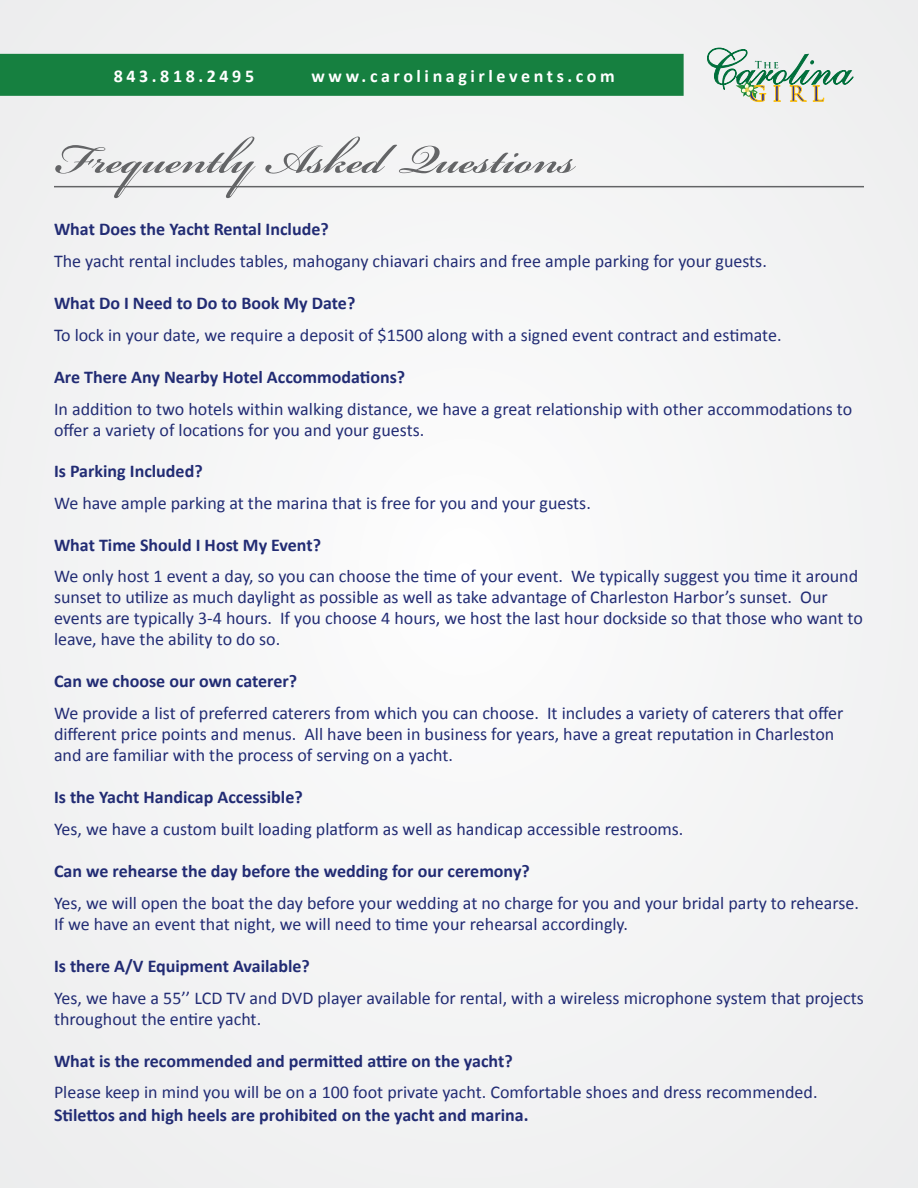
<style>
.page{position:relative;width:918px;height:1188px;background:#f3f3f4}
.page>*{position:absolute;margin:0;border:0;box-sizing:border-box;transform-origin:0 0}
.t1{font:63px "Bickham Script MM 700";color:#636466}
.t2{font:18px/21px "Calibri";color:#222c74}
.t3{font:700 18px "Calibri";color:#222c74}
.t4{font:700 18px "Calibri";letter-spacing:.2em;color:#fff}
</style>
<div class="page">
<div style="left:0;top:54px;width:684px;height:42px;background:#168040"></div>
<svg style="left:707px;top:48px;width:146px;height:55px"></svg>
<hr style="left:54px;top:186px;width:810px;height:1px;background:#636466">
<p class="t4" style="left:114px;top:64px;width:142px">843.818.2495</p>
<p class="t4" style="left:311px;top:64px;width:305px">www.carolinagirlevents.com</p>
<h1 class="t1" style="left:54px;top:125px;width:523px">Frequently Asked Questions</h1>
<p class="t3" style="left:54px;top:218px;width:276px">What Does the Yacht Rental Include?</p>
<p class="t2" style="left:54px;top:251px;width:714px">The yacht rental includes tables, mahogany chiavari chairs and free ample parking for your guests.</p>
<p class="t3" style="left:54px;top:291px;width:303px">What Do I Need to Do to Book My Date?</p>
<p class="t2" style="left:54px;top:324px;width:729px">To lock in your date, we require a deposit of $1500 along with a signed event contract and estimate.</p>
<p class="t3" style="left:54px;top:365px;width:353px">Are There Any Nearby Hotel Accommodations?</p>
<p class="t2" style="left:54px;top:398px;width:800px">In addition to two hotels within walking distance, we have a great relationship with other accommodations to offer a variety of locations for you and your guests.</p>
<p class="t3" style="left:54px;top:459px;width:150px">Is Parking Included?</p>
<p class="t2" style="left:54px;top:492px;width:538px">We have ample parking at the marina that is free for you and your guests.</p>
<p class="t3" style="left:54px;top:533px;width:269px">What Time Should I Host My Event?</p>
<p class="t2" style="left:54px;top:566px;width:810px">We only host 1 event a day, so you can choose the time of your event. We typically suggest you time it around sunset to utilize as much daylight as possible as well as take advantage of Charleston Harbor’s sunset. Our events are typically 3-4 hours. If you choose 4 hours, we host the last hour dockside so that those who want to leave, have the ability to do so.</p>
<p class="t3" style="left:54px;top:670px;width:245px">Can we choose our own caterer?</p>
<p class="t2" style="left:54px;top:703px;width:791px">We provide a list of preferred caterers from which you can choose. It includes a variety of caterers that offer different price points and menus. All have been in business for years, have a great reputation in Charleston and are familiar with the process of serving on a yacht.</p>
<p class="t3" style="left:54px;top:786px;width:250px">Is the Yacht Handicap Accessible?</p>
<p class="t2" style="left:54px;top:819px;width:631px">Yes, we have a custom built loading platform as well as handicap accessible restrooms.</p>
<p class="t3" style="left:54px;top:860px;width:477px">Can we rehearse the day before the wedding for our ceremony?</p>
<p class="t2" style="left:54px;top:892px;width:806px">Yes, we will open the boat the day before your wedding at no charge for you and your bridal party to rehearse.<br>If we have an event that night, we will need to time your rehearsal accordingly.</p>
<p class="t3" style="left:54px;top:954px;width:257px">Is there A/V Equipment Available?</p>
<p class="t2" style="left:54px;top:987px;width:811px">Yes, we have a 55’’ LCD TV and DVD player available for rental, with a wireless microphone system that projects throughout the entire yacht.</p>
<p class="t3" style="left:54px;top:1049px;width:460px">What is the recommended and permitted attire on the yacht?</p>
<p class="t2" style="left:54px;top:1082px;width:765px">Please keep in mind you will be on a 100 foot private yacht. Comfortable shoes and dress recommended.</p>
<p class="t3" style="left:54px;top:1103px;width:476px">Stilettos and high heels are prohibited on the yacht and marina.</p>
</div>
